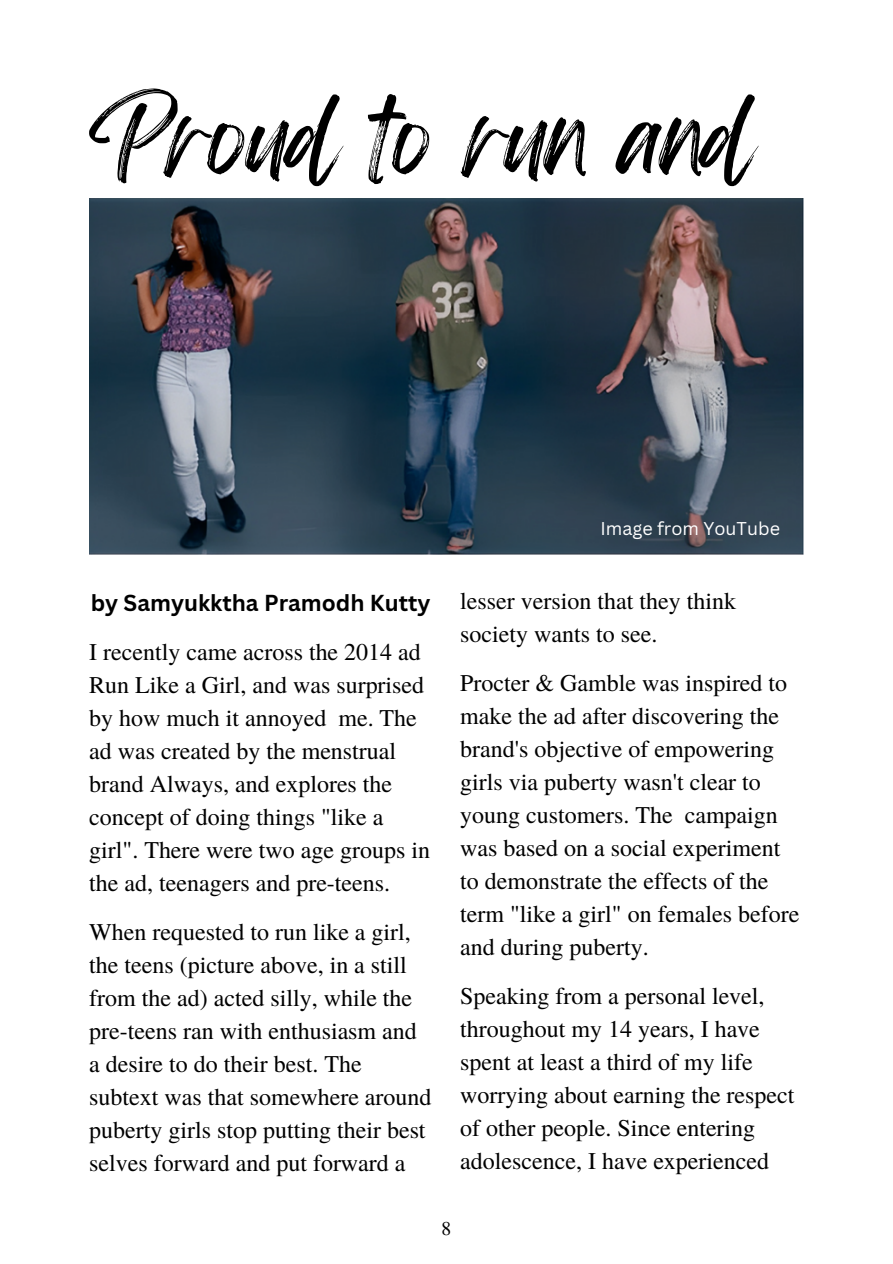
<style>
.page{position:relative;width:893px;height:1264px;background:#fff}
.page>*{position:absolute;margin:0;border:0;box-sizing:border-box;transform-origin:0 0}
.t1{font:86.85px "Feeling Passionate";color:#000}
.t2{font:24px/33px "Te X Gyre Termes";color:#000}
.t3{font:700 22.5px "Canva Sans";color:#000}
.t4{font:19.5px "Te X Gyre Termes";color:#000}
.t5{font:18px "Canva Sans";color:#fff}
</style>
<div class="page">
<img style="left:89px;top:198px;width:714px;height:356px">
<h1 class="t1" style="left:89px;top:67px;width:667px">Proud to run and</h1>
<p class="t5" style="left:600px;top:515px;width:181px">Image from YouTube</p>
<p class="t3" style="left:91px;top:587px;width:341px">by Samyukktha Pramodh Kutty</p>
<p class="t2" style="left:89px;top:634px;width:342px">I recently came across the 2014 ad<br>Run Like a Girl, and was surprised by how much it annoyed me. The ad was created by the menstrual brand Always, and explores the concept of doing things "like a girl". There were two age groups in the ad, teenagers and pre-teens.</p>
<p class="t2" style="left:89px;top:914px;width:344px">When requested to run like a girl, the teens (picture above, in a still from the ad) acted silly, while the pre-teens ran with enthusiasm and a desire to do their best. The subtext was that somewhere around puberty girls stop putting their best selves forward and put forward a</p>
<p class="t2" style="left:460px;top:583px;width:277px">lesser version that they think society wants to see.</p>
<p class="t2" style="left:460px;top:665px;width:341px">Procter &amp; Gamble was inspired to make the ad after discovering the brand's objective of empowering girls via puberty wasn't clear to young customers. The campaign was based on a social experiment to demonstrate the effects of the term "like a girl" on females before and during puberty.</p>
<p class="t2" style="left:460px;top:978px;width:336px">Speaking from a personal level, throughout my 14 years, I have spent at least a third of my life worrying about earning the respect of other people. Since entering adolescence, I have experienced</p>
<p class="t4" style="left:441px;top:1214px;width:11px">8</p>
</div>
